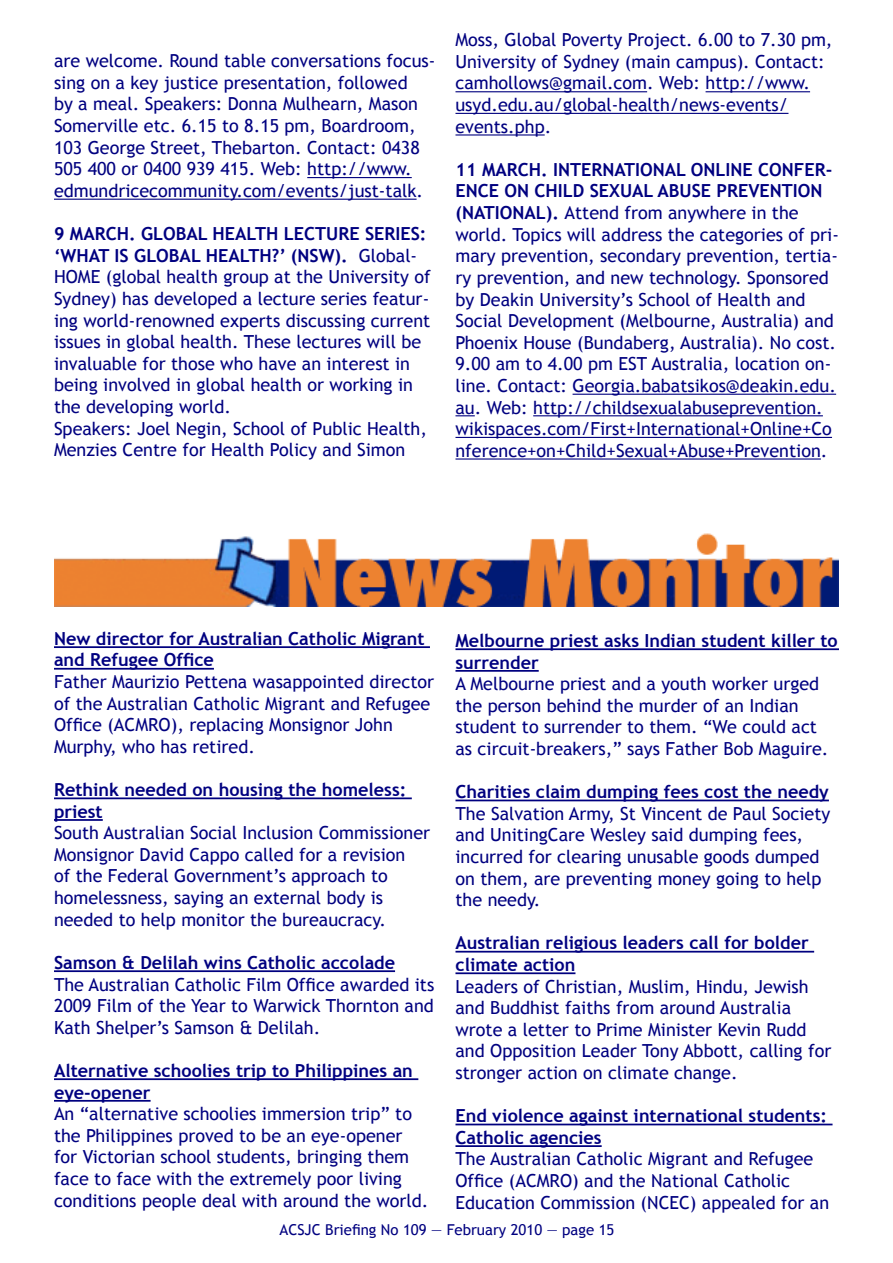
<style>
.page{position:relative;width:893px;height:1263px;background:#fff}
.page>*{position:absolute;margin:0;border:0;box-sizing:border-box;transform-origin:0 0}
.t1{font:18px/21.6px "Trebuchet MS";color:#000080}
.t2{font:700 18px/21.6px "Trebuchet MS";color:#000080}
.t3{font:15px "Trebuchet MS";color:#000080}
.s1{font-weight:700}
</style>
<div class="page">
<hr style="left:307px;top:177px;width:105px;height:1px;background:#00007f">
<hr style="left:54px;top:199px;width:363px;height:1px;background:#00007f">
<hr style="left:455px;top:91px;width:192px;height:1px;background:#00007f">
<hr style="left:706px;top:91px;width:104px;height:1px;background:#00007f">
<hr style="left:455px;top:113px;width:333px;height:1px;background:#00007f">
<hr style="left:455px;top:134px;width:90px;height:2px;background:#00007f">
<hr style="left:573px;top:394px;width:263px;height:1px;background:#00007f">
<svg style="left:455px;top:415px;width:20px;height:1px"></svg>
<hr style="left:533px;top:415px;width:290px;height:1px;background:#00007f">
<hr style="left:455px;top:437px;width:377px;height:1px;background:#00007f">
<hr style="left:455px;top:458px;width:366px;height:2px;background:#00007f">
<img style="left:54px;top:533px;width:785px;height:74px">
<hr style="left:54px;top:646px;width:376px;height:2px;background:#00007f">
<hr style="left:54px;top:668px;width:160px;height:2px;background:#00007f">
<hr style="left:54px;top:797px;width:358px;height:2px;background:#00007f">
<hr style="left:54px;top:819px;width:49px;height:2px;background:#00007f">
<hr style="left:54px;top:970px;width:341px;height:2px;background:#00007f">
<hr style="left:54px;top:1078px;width:364px;height:2px;background:#00007f">
<hr style="left:54px;top:1100px;width:97px;height:2px;background:#00007f">
<hr style="left:455px;top:648px;width:384px;height:2px;background:#00007f">
<hr style="left:455px;top:670px;width:84px;height:2px;background:#00007f">
<hr style="left:455px;top:799px;width:374px;height:2px;background:#00007f">
<hr style="left:455px;top:951px;width:359px;height:1px;background:#00007f">
<hr style="left:455px;top:972px;width:120px;height:2px;background:#00007f">
<hr style="left:455px;top:1123px;width:377px;height:2px;background:#00007f">
<hr style="left:455px;top:1145px;width:147px;height:2px;background:#00007f">
<p class="t1" style="left:54px;top:50px;width:383px">are welcome. Round table conversations focus&shy;sing on a key justice presentation, followed<br>by a meal. Speakers: Donna Mulhearn, Mason Somerville etc. 6.15 to 8.15 pm, Boardroom, 103 George Street, Thebarton. Contact: 0438<br>505 400 or 0400 939 415. Web: http://www. edmundricecommunity.com/events/just-talk.</p>
<p class="t1" style="left:54px;top:223px;width:378px"><span class="s1">9 MARCH. GLOBAL HEALTH LECTURE SERIES: ‘WHAT IS GLOBAL HEALTH?’ (NSW).</span> Global-HOME (global health group at the University of Sydney) has developed a lecture series featur&shy;ing world-renowned experts discussing current issues in global health. These lectures will be invaluable for those who have an interest in being involved in global health or working in the developing world.</p>
<p class="t1" style="left:54px;top:418px;width:375px">Speakers: Joel Negin, School of Public Health,<br>Menzies Centre for Health Policy and Simon</p>
<p class="t1" style="left:455px;top:29px;width:379px">Moss, Global Poverty Project. 6.00 to 7.30 pm, University of Sydney (main campus). Contact: camhollows@gmail.com. Web: http://www. usyd.edu.au/global-health/news-events/ events.php.</p>
<p class="t1" style="left:455px;top:159px;width:385px"><span class="s1">11 MARCH. INTERNATIONAL ONLINE CONFER-ENCE ON CHILD SEXUAL ABUSE PREVENTION (NATIONAL).</span> Attend from anywhere in the world. Topics will address the categories of pri&shy;mary prevention, secondary prevention, tertia&shy;ry prevention, and new technology. Sponsored by Deakin University’s School of Health and Social Development (Melbourne, Australia) and Phoenix House (Bundaberg, Australia). No cost.<br>9.00 am to 4.00 pm EST Australia, location on&shy;line. Contact: Georgia.babatsikos@deakin.edu. au. Web: http://childsexualabuseprevention. wikispaces.com/First+International+Online+Co nference+on+Child+Sexual+Abuse+Prevention.</p>
<p class="t2" style="left:54px;top:628px;width:372px">New director for Australian Catholic Migrant and Refugee Office</p>
<p class="t1" style="left:54px;top:671px;width:382px">Father Maurizio Pettena wasappointed director of the Australian Catholic Migrant and Refugee Office (ACMRO), replacing Monsignor John Murphy, who has retired.</p>
<p class="t2" style="left:54px;top:779px;width:354px">Rethink needed on housing the homeless: priest</p>
<p class="t1" style="left:54px;top:822px;width:378px">South Australian Social Inclusion Commissioner Monsignor David Cappo called for a revision<br>of the Federal Government’s approach to homelessness, saying an external body is needed to help monitor the bureaucracy.</p>
<p class="t2" style="left:54px;top:952px;width:343px">Samson &amp; Delilah wins Catholic accolade</p>
<p class="t1" style="left:54px;top:973px;width:382px;text-align:justify">The Australian Catholic Film Office awarded its 2009 Film of the Year to Warwick Thornton and Kath Shelper’s Samson &amp; Delilah.</p>
<p class="t2" style="left:54px;top:1060px;width:360px">Alternative schoolies trip to Philippines an eye-opener</p>
<p class="t1" style="left:54px;top:1103px;width:376px">An “alternative schoolies immersion trip” to the Philippines proved to be an eye-opener for Victorian school students, bringing them face to face with the extremely poor living conditions people deal with around the world.</p>
<p class="t2" style="left:455px;top:630px;width:384px">Melbourne priest asks Indian student killer to surrender</p>
<p class="t1" style="left:455px;top:673px;width:375px">A Melbourne priest and a youth worker urged the person behind the murder of an Indian student to surrender to them. “We could act as circuit-breakers,” says Father Bob Maguire.</p>
<p class="t2" style="left:455px;top:781px;width:375px">Charities claim dumping fees cost the needy</p>
<p class="t1" style="left:455px;top:803px;width:376px">The Salvation Army, St Vincent de Paul Society and UnitingCare Wesley said dumping fees, incurred for clearing unusable goods dumped on them, are preventing money going to help the needy.</p>
<p class="t2" style="left:455px;top:932px;width:355px">Australian religious leaders call for bolder climate action</p>
<p class="t1" style="left:455px;top:976px;width:377px">Leaders of Christian, Muslim, Hindu, Jewish and Buddhist faiths from around Australia wrote a letter to Prime Minister Kevin Rudd and Opposition Leader Tony Abbott, calling for stronger action on climate change.</p>
<p class="t2" style="left:455px;top:1105px;width:373px">End violence against international students:<br>Catholic agencies</p>
<p class="t1" style="left:455px;top:1148px;width:375px">The Australian Catholic Migrant and Refugee<br>Office (ACMRO) and the National Catholic<br>Education Commission (NCEC) appealed for an</p>
<p class="t3" style="left:280px;top:1221px;width:336px">ACSJC Briefing No 109 — February 2010 — page 15</p>
</div>
